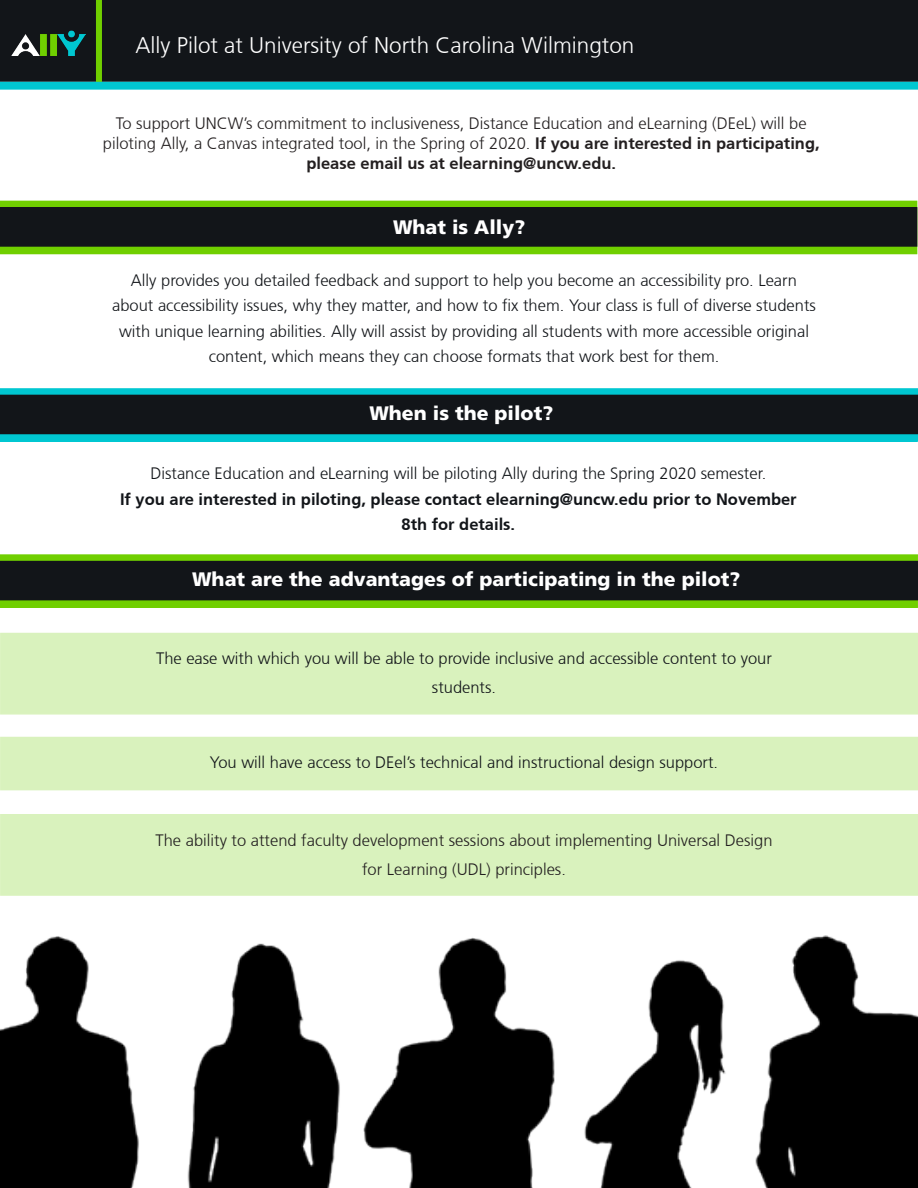
<style>
.page{position:relative;width:918px;height:1188px;background:#fff}
.page>*{position:absolute;margin:0;border:0;box-sizing:border-box;transform-origin:0 0}
.t1{font:300 22.5px "Articulate";color:#fff}
.t2{font:800 19.5px "Articulate";color:#fff}
.t3{font:300 16.5px/25.5px "Articulate";color:#121519;text-align:center}
.t4{font:300 16.5px/19.8px "Articulate";color:#231f20;text-align:center}
.t5{font:700 16.5px/25.5px "Articulate";color:#121519;text-align:center}
.s1{font-weight:700}
</style>
<div class="page">
<div style="left:1px;top:1px;width:916px;height:80px;background:#121519"></div>
<div style="left:0;top:0;width:918px;height:82px;border:2px solid #121519"></div>
<img style="left:12px;top:30px;width:74px;height:26px">
<svg style="left:96px;top:0;width:6px;height:82px"></svg>
<div style="left:1px;top:389px;width:916px;height:52px;background:linear-gradient(to right,#00c7d1,#00c7d1)"></div>
<div style="left:0;top:388px;width:918px;height:54px;border:2px solid #00c7d1"></div>
<div style="left:0;top:395px;width:918px;height:39px;background:#121519"></div>
<div style="left:1px;top:83px;width:916px;height:6px;background:#00c7d1"></div>
<div style="left:0;top:82px;width:918px;height:8px;border:2px solid #00c7d1"></div>
<div style="left:1px;top:555px;width:916px;height:52px;background:linear-gradient(to right,#70cf00,#70cf00)"></div>
<div style="left:0;top:554px;width:918px;height:54px;border:2px solid #70cf00"></div>
<div style="left:0;top:561px;width:918px;height:39px;background:#121519"></div>
<div style="left:0;top:633px;width:918px;height:82px;background:#d9f2bd"></div>
<div style="left:0;top:737px;width:918px;height:53px;background:#d9f2bd"></div>
<div style="left:0;top:814px;width:918px;height:82px;background:#d9f2bd"></div>
<div style="left:0;top:201px;width:917px;height:53px;background:#70cf00"></div>
<div style="left:0;top:207px;width:917px;height:40px;background:#121519"></div>
<img style="left:0;top:936px;width:918px;height:252px">
<p class="t1" style="left:136px;top:33px;width:500px">Ally Pilot at University of North Carolina Wilmington</p>
<p class="t4" style="left:103px;top:114px;width:718px">To support UNCW’s commitment to inclusiveness, Distance Education and eLearning (DEeL) will be piloting Ally, a Canvas integrated tool, in the Spring of 2020. <span class="s1">If you are interested in participating, please email us at elearning@uncw.edu.</span></p>
<p class="t2" style="left:393px;top:216px;width:134px">What is Ally?</p>
<p class="t3" style="left:112px;top:267px;width:705px">Ally provides you detailed feedback and support to help you become an accessibility pro. Learn about accessibility issues, why they matter, and how to fix them. Your class is full of diverse students with unique learning abilities. Ally will assist by providing all students with more accessible original content, which means they can choose formats that work best for them.</p>
<p class="t2" style="left:369px;top:401px;width:185px">When is the pilot?</p>
<p class="t3" style="left:150px;top:461px;width:617px">Distance Education and eLearning will be piloting Ally during the Spring 2020 semester.</p>
<p class="t5" style="left:120px;top:486px;width:678px">If you are interested in piloting, please contact elearning@uncw.edu prior to November<br>8th for details.</p>
<p class="t2" style="left:192px;top:567px;width:550px">What are the advantages of participating in the pilot?</p>
<p class="t3" style="left:156px;top:644px;width:617px;line-height:28.5px">The ease with which you will be able to provide inclusive and accessible content to your students.</p>
<p class="t3" style="left:210px;top:750px;width:510px">You will have access to DEel’s technical and instructional design support.</p>
<p class="t4" style="left:156px;top:826px;width:618px;line-height:28.5px">The ability to attend faculty development sessions about implementing Universal Design for Learning (UDL) principles.</p>
</div>
